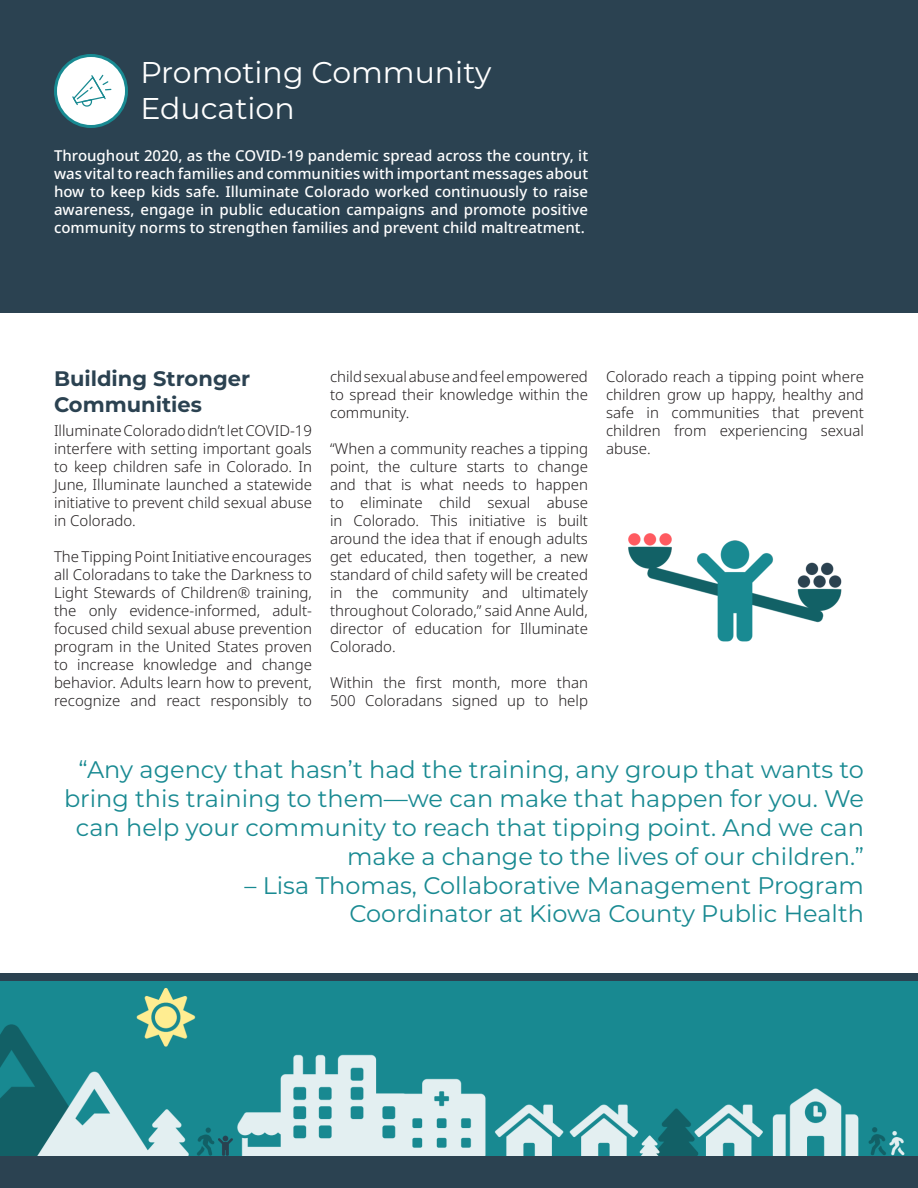
<style>
.page{position:relative;width:918px;height:1188px;background:#fff}
.page>*{position:absolute;margin:0;border:0;box-sizing:border-box;transform-origin:0 0}
.Section_Header_WHITE{font:30px "Montserrat";color:#fff}
.Pull_Quote{font:24px/28.8px "Montserrat";color:#198a92;text-align:right}
.Section_Header_2{font:700 21px/25.2px "Montserrat";color:#2b4251}
.Paragraph{font:300 15px/18px "Noto Sans";color:#231f20;text-align:justify}
.Paragraph_WHITE{font:500 15px/18px "Noto Sans";color:#fff;text-align:justify}
</style>
<div class="page">
<div style="left:0;top:0;width:918px;height:312px;background:#2b4251"></div>
<div style="left:56px;top:55px;width:71px;height:72px;background:#fff;border-radius:50%"></div>
<div style="left:54px;top:54px;width:74px;height:74px;border:3px solid #198a92;border-radius:50%"></div>
<svg style="left:72px;top:75px;width:39px;height:32px"></svg>
<img style="left:628px;top:533px;width:214px;height:109px">
<div style="left:0;top:974px;width:918px;height:214px;background:#2b4251"></div>
<img style="left:0;top:981px;width:918px;height:174px">
<p class="Section_Header_WHITE" style="left:140px;top:52px;width:353px">Promoting Community</p>
<p class="Section_Header_WHITE" style="left:140px;top:88px;width:156px">Education</p>
<p class="Paragraph_WHITE" style="left:54px;top:147px;width:536px">Throughout 2020, as the COVID-19 pandemic spread across the country, it was vital to reach families and communities with important messages about how to keep kids safe. Illuminate Colorado worked continuously to raise awareness, engage in public education campaigns and promote positive community norms to strengthen families and prevent child maltreatment.</p>
<p class="Section_Header_2" style="left:54px;top:365px;width:198px">Building Stronger<br>Communities</p>
<p class="Paragraph" style="left:54px;top:422px;width:260px">Illuminate Colorado didn’t let COVID-19 interfere with setting important goals to keep children safe in Colorado. In June, Illuminate launched a statewide initiative to prevent child sexual abuse in Colorado.</p>
<p class="Paragraph" style="left:54px;top:548px;width:260px">The Tipping Point Initiative encourages all Coloradans to take the Darkness to Light Stewards of Children® training, the only evidence-informed, adult&shy;focused child sexual abuse prevention program in the United States proven to increase knowledge and change behavior. Adults learn how to prevent, recognize and react responsibly to</p>
<p class="Paragraph" style="left:330px;top:368px;width:260px">child sexual abuse and feel empowered to spread their knowledge within the community.</p>
<p class="Paragraph" style="left:330px;top:440px;width:260px">“When a community reaches a tipping point, the culture starts to change and that is what needs to happen to eliminate child sexual abuse in Colorado. This initiative is built around the idea that if enough adults get educated, then together, a new standard of child safety will be created in the community and ultimately throughout Colorado,” said Anne Auld, director of education for Illuminate Colorado.</p>
<p class="Paragraph" style="left:330px;top:674px;width:260px">Within the first month, more than<br>500 Coloradans signed up to help</p>
<p class="Paragraph" style="left:606px;top:368px;width:260px">Colorado reach a tipping point where children grow up happy, healthy and safe in communities that prevent children from experiencing sexual abuse.</p>
<p class="Pull_Quote" style="left:64px;top:755px;width:801px">“Any agency that hasn’t had the training, any group that wants to bring this training to them—we can make that happen for you. We can help your community to reach that tipping point. And we can make a change to the lives of our children.”</p>
<p class="Pull_Quote" style="left:244px;top:870px;width:621px">– Lisa Thomas, Collaborative Management Program</p>
<p class="Pull_Quote" style="left:350px;top:899px;width:516px">Coordinator at Kiowa County Public Health</p>
</div>
